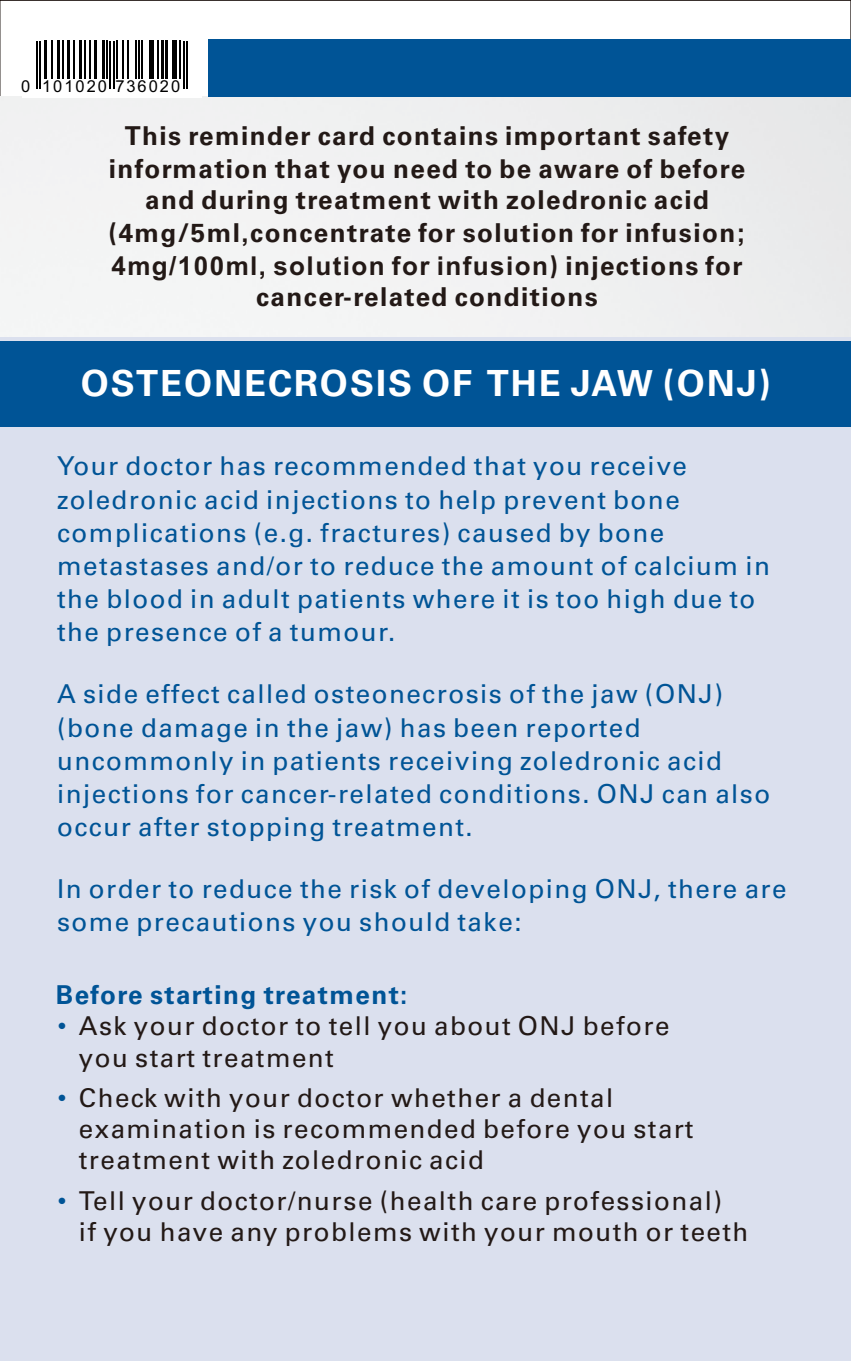
<style>
.page{position:relative;width:851px;height:1361px;background:#fff}
.page>*{position:absolute;margin:0;border:0;box-sizing:border-box;transform-origin:0 0}
.t1{font:700 36px "Univers LT Std";letter-spacing:.055em;color:#fff}
.t2{font:26px/33.2px "Univers LT Std";letter-spacing:.055em;color:#005496}
.t3{font:26px/31px "Univers LT Std";letter-spacing:.055em;color:#231916}
.t4{font:700 26px/32.2px "Univers LT Std";letter-spacing:.055em;color:#231916;text-align:center}
.t5{font:700 26px "Arial";letter-spacing:.055em;color:#231916}
.t6{font:700 26px "Univers LT Std";letter-spacing:.055em;color:#005496}
.t7{font:16.4px "Arial";letter-spacing:.12em;color:#000}
.s1{font-family:"Arial"}
.s2{font-family:"Univers LT Std"}
.s3{font-family:"Arial";color:#005496}
</style>
<div class="page">
<div style="left:0;top:315px;width:850px;height:1046px;background:#dbe0ee"></div>
<div style="left:0;top:97px;width:850px;height:239px;background:#f1f1f2"></div>
<div style="left:0;top:342px;width:850px;height:85px;background:#005496"></div>
<div style="left:208px;top:39px;width:642px;height:58px;background:#005496"></div>
<hr style="left:37px;top:41px;width:1px;height:47px;background:#000">
<hr style="left:40px;top:41px;width:1px;height:47px;background:#000">
<hr style="left:45px;top:41px;width:2px;height:38px;background:#000">
<hr style="left:51px;top:41px;width:1px;height:38px;background:#000">
<hr style="left:57px;top:41px;width:3px;height:38px;background:#000">
<hr style="left:62px;top:41px;width:1px;height:38px;background:#000">
<hr style="left:67px;top:41px;width:3px;height:38px;background:#000">
<hr style="left:73px;top:41px;width:1px;height:38px;background:#000">
<hr style="left:79px;top:41px;width:3px;height:38px;background:#000">
<hr style="left:84px;top:41px;width:2px;height:38px;background:#000">
<hr style="left:89px;top:41px;width:1px;height:38px;background:#000">
<hr style="left:94px;top:41px;width:3px;height:38px;background:#000">
<hr style="left:102px;top:41px;width:3px;height:38px;background:#000">
<hr style="left:107px;top:41px;width:1px;height:38px;background:#000">
<hr style="left:110px;top:41px;width:1px;height:47px;background:#000">
<hr style="left:113px;top:41px;width:1px;height:47px;background:#000">
<hr style="left:116px;top:41px;width:1px;height:38px;background:#000">
<hr style="left:122px;top:41px;width:2px;height:38px;background:#000">
<hr style="left:127px;top:41px;width:1px;height:38px;background:#000">
<hr style="left:135px;top:41px;width:1px;height:38px;background:#000">
<hr style="left:138px;top:41px;width:2px;height:38px;background:#000">
<hr style="left:142px;top:41px;width:1px;height:38px;background:#000">
<div style="left:149px;top:41px;width:5px;height:38px;background:#000"></div>
<hr style="left:157px;top:41px;width:2px;height:38px;background:#000">
<hr style="left:161px;top:41px;width:2px;height:38px;background:#000">
<hr style="left:165px;top:41px;width:3px;height:38px;background:#000">
<hr style="left:172px;top:41px;width:4px;height:38px;background:#000">
<hr style="left:180px;top:41px;width:1px;height:38px;background:#000">
<hr style="left:183px;top:41px;width:1px;height:47px;background:#000">
<hr style="left:186px;top:41px;width:1px;height:47px;background:#000">
<p class="t7" style="left:21px;top:80px;width:160px">0 101020 736020</p>
<p class="t4" style="left:109px;top:123px;width:638px">This reminder card contains important safety information that you need to be aware of before and during treatment with zoledronic acid (4mg/5ml<span class="s1">,</span>concentrate for solution for infusion<span class="s1">;</span></p>
<p class="t5" style="left:111px;top:256px;width:632px">4mg/100ml, solution for infusion<span class="s2">) injections for</span></p>
<p class="t4" style="left:256px;top:284px;width:343px">cancer-related conditions</p>
<h1 class="t1" style="left:81px;top:370px;width:691px">OSTEONECROSIS OF THE JAW (ONJ)</h1>
<p class="t2" style="left:57px;top:453px;width:714px">Your doctor has recommended that you receive zoledronic acid injections to help prevent bone complications (e.g. fractures) caused by bone metastases and/or to reduce the amount of calcium in the blood in adult patients where it is too high due to the presence of a tumour.</p>
<p class="t2" style="left:57px;top:681px;width:714px">A side effect called osteonecrosis of the jaw (ONJ) (bone damage in the jaw) has been reported uncommonly in patients receiving zoledronic acid injections for cancer-related conditions. ONJ can also occur after stopping treatment.</p>
<p class="t2" style="left:57px;top:876px;width:731px">In order to reduce the risk of developing ONJ, there are some precautions you should take:</p>
<p class="t6" style="left:56px;top:985px;width:353px">Before starting treatment:</p>
<p class="t3" style="left:79px;top:1014px;width:592px;text-indent:-21px"><span class="s3">•</span> Ask your doctor to tell you about ONJ before you start treatment</p>
<p class="t3" style="left:79px;top:1085px;width:616px;text-indent:-21px"><span class="s3">•</span> Check with your doctor whether a dental examination is recommended before you start treatment with zoledronic acid</p>
<p class="t3" style="left:79px;top:1188px;width:671px;text-indent:-21px"><span class="s3">•</span> Tell your doctor/nurse (health care professional)<br>if you have any problems with your mouth or teeth</p>
</div>
